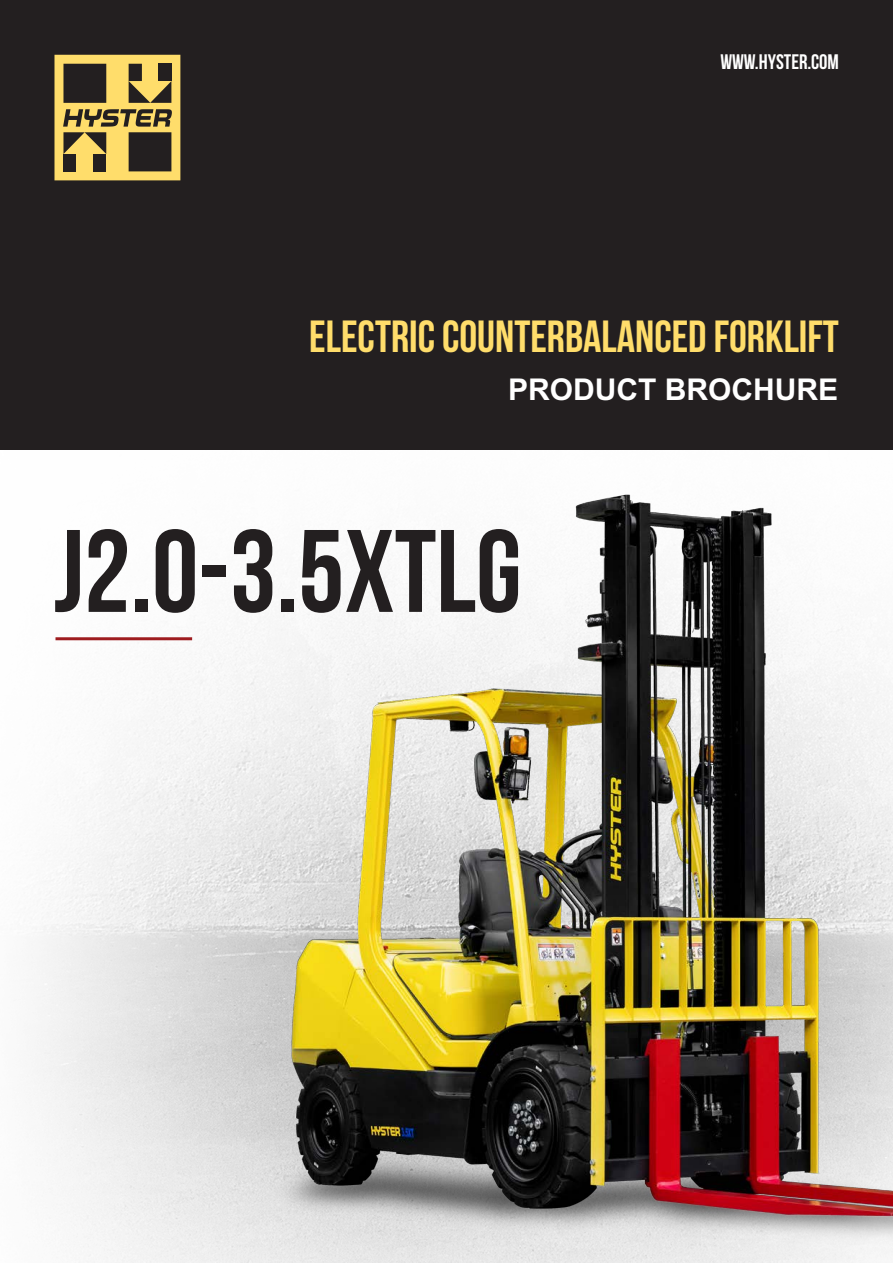
<style>
.page{position:relative;width:893px;height:1263px;background:#fff}
.page>*{position:absolute;margin:0;border:0;box-sizing:border-box;transform-origin:0 0}
.HY-Front_cover_nomenclature-Black{font:117px "Bebas Neue";color:#231f20}
.HY-Front_cover_description{font:45px "Bebas Neue";color:#ffdd6b}
.t1{font:700 30px "Arial MT Std";color:#fff}
.t2{font:21px "Bebas Neue";color:#fff}
</style>
<div class="page">
<img style="left:32px;top:637px;width:145px;height:626px">
<div style="left:0;top:0;width:893px;height:450px;background:#231f20"></div>
<svg style="left:54px;top:54px;width:127px;height:127px"></svg>
<div style="left:63px;top:64px;width:43px;height:39px;background:#231f20"></div>
<img style="left:177px;top:494px;width:716px;height:769px">
<hr style="left:56px;top:637px;width:136px;height:3px;background:#9e1c1f">
<p class="t2" style="left:720px;top:50px;width:120px">WWW.HYSTER.COM</p>
<p class="HY-Front_cover_description" style="left:309px;top:311px;width:531px">ELECTRIC COUNTERBALANCED FORKLIFT</p>
<p class="t1" style="left:508px;top:372px;width:331px">PRODUCT BROCHURE</p>
<p class="HY-Front_cover_nomenclature-Black" style="left:54px;top:507px;width:469px">J2.0-3.5XTLG</p>
</div>
